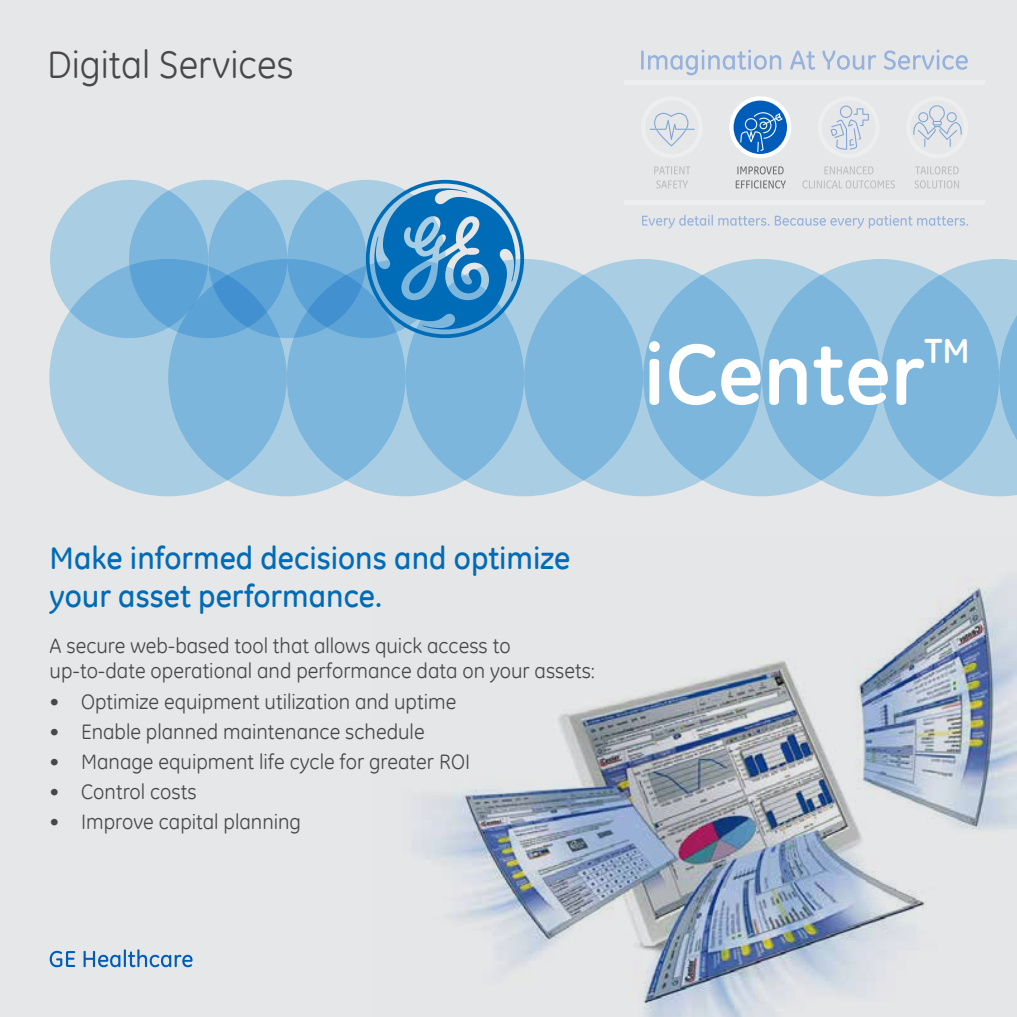
<style>
.page{position:relative;width:1017px;height:1017px;background:#e6e7e8}
.page>*{position:absolute;margin:0;border:0;box-sizing:border-box;transform-origin:0 0}
.t1{font:700 87.5px "GE Inspira";color:#fff}
.t2{font:38.5px "GE Inspira";color:#48484a}
.t3{font:700 35px "GE Inspira";color:#fff}
.t4{font:500 31.5px/37.8px "GE Inspira";color:#006bb6}
.t5{font:21px/25.2px "GE Inspira";color:#48484a}
</style>
<div class="page">
<div style="left:406px;top:259px;width:237px;height:237px;background:#a9cde2;border-radius:50%"></div>
<div style="left:168px;top:259px;width:238px;height:237px;background:#a9cde2;border-radius:50%"></div>
<svg style="left:524px;top:259px;width:238px;height:237px;background:#8cbede"></svg>
<svg style="left:287px;top:259px;width:237px;height:237px;background:#83b9dc"></svg>
<svg style="left:49px;top:259px;width:238px;height:237px;background:#96c3df"></svg>
<svg style="left:643px;top:259px;width:238px;height:237px;background:#8cbede"></svg>
<svg style="left:891px;top:259px;width:126px;height:237px;background:#a9cce1"></svg>
<svg style="left:762px;top:259px;width:237px;height:237px;background:#85bbdd"></svg>
<svg style="left:50px;top:180px;width:158px;height:158px;background:#9ac5e0"></svg>
<svg style="left:208px;top:180px;width:159px;height:158px;background:#8cbddd"></svg>
<svg style="left:129px;top:180px;width:158px;height:158px;background:#70aed9"></svg>
<svg style="left:287px;top:180px;width:159px;height:158px;background:#6eacd9"></svg>
<svg style="left:366px;top:180px;width:158px;height:158px"></svg>
<svg style="left:50px;top:951px;width:25px;height:16px"></svg>
<svg style="left:84px;top:949px;width:109px;height:18px"></svg>
<img style="left:421px;top:578px;width:596px;height:439px">
<svg style="left:729px;top:96px;width:62px;height:62px"></svg>
<svg style="left:737px;top:166px;width:47px;height:8px"></svg>
<svg style="left:736px;top:180px;width:50px;height:9px"></svg>
<svg style="left:830px;top:105px;width:39px;height:45px"></svg>
<svg style="left:824px;top:166px;width:49px;height:8px"></svg>
<svg style="left:802px;top:180px;width:93px;height:9px"></svg>
<svg style="left:649px;top:112px;width:46px;height:35px"></svg>
<svg style="left:654px;top:166px;width:36px;height:8px"></svg>
<svg style="left:656px;top:180px;width:32px;height:9px"></svg>
<svg style="left:913px;top:105px;width:49px;height:42px"></svg>
<svg style="left:915px;top:166px;width:44px;height:8px"></svg>
<svg style="left:915px;top:180px;width:44px;height:9px"></svg>
<hr style="left:641px;top:51px;width:3px;height:19px;background:#96b2dd">
<svg style="left:648px;top:50px;width:133px;height:25px"></svg>
<svg style="left:790px;top:51px;width:25px;height:19px"></svg>
<svg style="left:822px;top:51px;width:54px;height:19px"></svg>
<svg style="left:884px;top:50px;width:84px;height:20px"></svg>
<svg style="left:642px;top:215px;width:127px;height:13px"></svg>
<svg style="left:775px;top:215px;width:193px;height:13px"></svg>
<hr style="left:624px;top:80px;width:361px;height:4px;background:#edeeee">
<hr style="left:624px;top:201px;width:361px;height:4px;background:#edeeee">
<h2 class="t2" style="left:47px;top:40px;width:248px">Digital Services</h2>
<h1 class="t1" style="left:643px;top:317px;width:283px">iCenter</h1>
<h3 class="t3" style="left:924px;top:328px;width:47px">TM</h3>
<h3 class="t4" style="left:50px;top:539px;width:522px">Make informed decisions and optimize your asset performance.</h3>
<p class="t5" style="left:50px;top:633px;width:547px">A secure web-based tool that allows quick access to up-to-date operational and performance data on your assets:</p>
<p class="t5" style="left:81px;top:688px;width:377px">Optimize equipment utilization and uptime</p>
<p class="t5" style="left:50px;top:688px;width:11px">•</p>
<p class="t5" style="left:50px;top:718px;width:11px">•</p>
<p class="t5" style="left:81px;top:718px;width:345px">Enable planned maintenance schedule</p>
<p class="t5" style="left:50px;top:749px;width:11px">•</p>
<p class="t5" style="left:81px;top:749px;width:390px">Manage equipment life cycle for greater ROI</p>
<p class="t5" style="left:50px;top:779px;width:11px">•</p>
<p class="t5" style="left:81px;top:779px;width:117px">Control costs</p>
<p class="t5" style="left:50px;top:809px;width:11px">•</p>
<p class="t5" style="left:81px;top:809px;width:221px">Improve capital planning</p>
</div>
